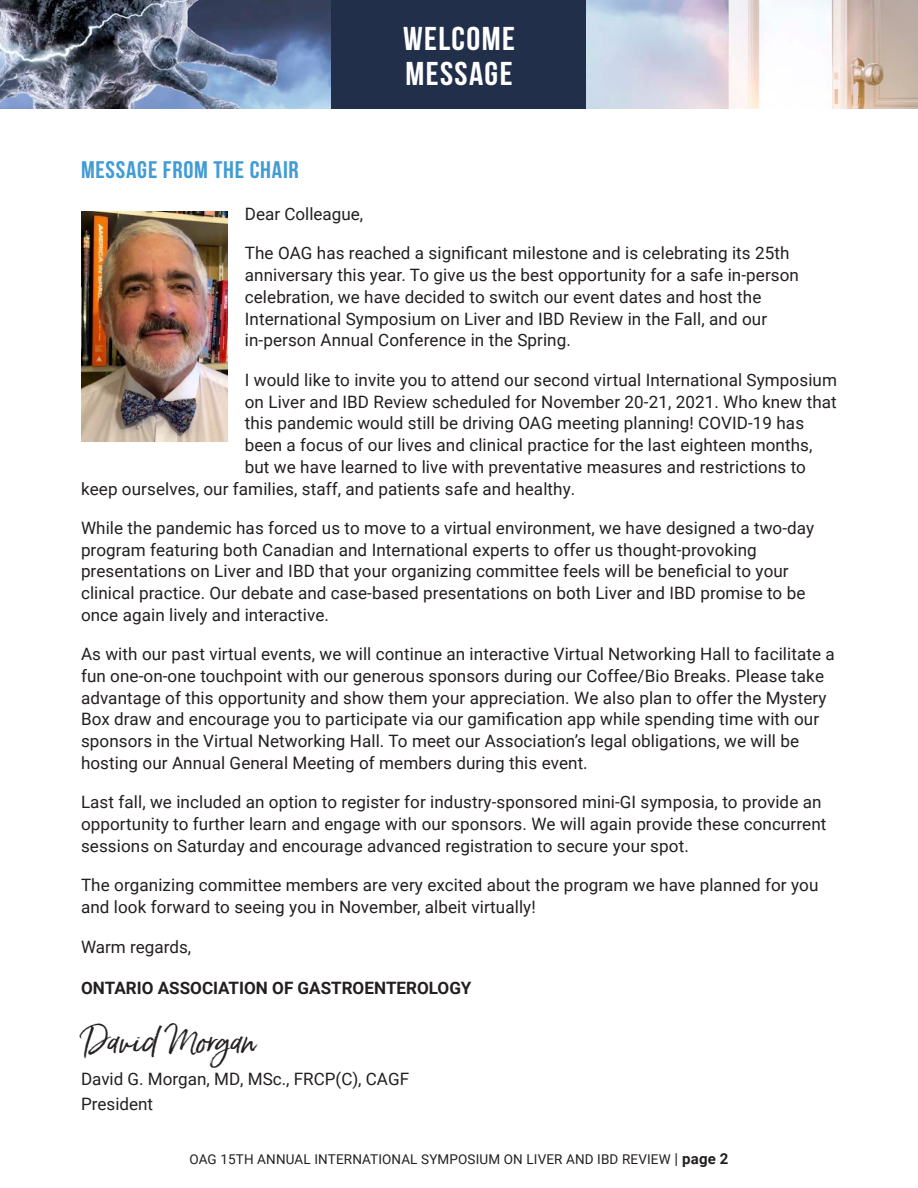
<style>
.page{position:relative;width:918px;height:1188px;background:#fff}
.page>*{position:absolute;margin:0;border:0;box-sizing:border-box;transform-origin:0 0}
.t1{font:700 33px "Bebas Neue";letter-spacing:.04em;color:#fff;scale:1.06 1}
.t2{font:31.2px "Born Ready Slanted";color:#231f20}
.t3{font:700 24px "Bebas Neue";letter-spacing:.03em;color:#419bd5;scale:1.06 1}
.t4{font:17.1px/21.8px "Roboto";letter-spacing:.005em;color:#231f20}
.t5{font:700 17.1px "Roboto";color:#231f20}
.t6{font:13.5px "Roboto";letter-spacing:.01em;color:#231f20}
.s1{font-size:15px}
.s2{font-weight:700;font-size:15px}
</style>
<div class="page">
<img style="left:586px;top:0;width:332px;height:108px">
<img style="left:0;top:0;width:332px;height:108px">
<div style="left:332px;top:0;width:254px;height:109px;background:#222f4b"></div>
<img style="left:81px;top:212px;width:146px;height:230px">
<p class="t1" style="left:403px;top:21px;width:107px">WELCOME</p>
<p class="t1" style="left:405px;top:55px;width:103px">MESSAGE</p>
<p class="t3" style="left:81px;top:156px;width:207px">MESSAGE FROM THE CHAIR</p>
<p class="t4" style="left:245px;top:203px;width:120px">Dear Colleague,</p>
<p class="t4" style="left:245px;top:242px;width:556px">The OAG has reached a significant milestone and is celebrating its 25th anniversary this year. To give us the best opportunity for a safe in-person celebration, we have decided to switch our event dates and host the International Symposium on Liver and IBD Review in the Fall, and our in-person Annual Conference in the Spring.</p>
<p class="t4" style="left:245px;top:368px;width:594px">I would like to invite you to attend our second virtual International Symposium</p>
<p class="t4" style="left:245px;top:390px;width:593px">on Liver and IBD Review scheduled for November 20-21, 2021. Who knew that</p>
<p class="t4" style="left:245px;top:412px;width:561px">this pandemic would still be driving OAG meeting planning! COVID-19 has</p>
<p class="t4" style="left:245px;top:433px;width:569px">been a focus of our lives and clinical practice for the last eighteen months,</p>
<p class="t4" style="left:245px;top:455px;width:563px">but we have learned to live with preventative measures and restrictions to</p>
<p class="t4" style="left:81px;top:477px;width:496px">keep ourselves, our families, staff, and patients safe and healthy.</p>
<p class="t4" style="left:81px;top:516px;width:735px">While the pandemic has forced us to move to a virtual environment, we have designed a two-day program featuring both Canadian and International experts to offer us thought-provoking presentations on Liver and IBD that your organizing committee feels will be beneficial to your clinical practice. Our debate and case-based presentations on both Liver and IBD promise to be once again lively and interactive.</p>
<p class="t4" style="left:81px;top:643px;width:755px">As with our past virtual events, we will continue an interactive Virtual Networking Hall to facilitate a fun one-on-one touchpoint with our generous sponsors during our Coffee/Bio Breaks. Please take advantage of this opportunity and show them your appreciation. We also plan to offer the Mystery Box draw and encourage you to participate via our gamification app while spending time with our sponsors in the Virtual Networking Hall. To meet our Association’s legal obligations, we will be hosting our Annual General Meeting of members during this event.</p>
<p class="t4" style="left:81px;top:791px;width:747px">Last fall, we included an option to register for industry-sponsored mini-GI symposia, to provide an opportunity to further learn and engage with our sponsors. We will again provide these concurrent sessions on Saturday and encourage advanced registration to secure your spot.</p>
<p class="t4" style="left:81px;top:873px;width:739px">The organizing committee members are very excited about the program we have planned for you and look forward to seeing you in November, albeit virtually!</p>
<p class="t4" style="left:81px;top:936px;width:112px">Warm regards,</p>
<p class="t5" style="left:81px;top:976px;width:392px">ONTARIO ASSOCIATION OF GASTROENTEROLOGY</p>
<p class="t2" style="left:81px;top:1022px;width:176px">David Morgan</p>
<p class="t4" style="left:81px;top:1067px;width:330px">David G. Morgan, MD, MSc., FRCP(C), CAGF</p>
<p class="t4" style="left:81px;top:1092px;width:74px">President</p>
<p class="t6" style="left:189px;top:1150px;width:541px">OAG 15TH ANNUAL INTERNATIONAL SYMPOSIUM ON LIVER AND IBD REVIEW <span class="s1">|</span> <span class="s2">page 2</span></p>
</div>
